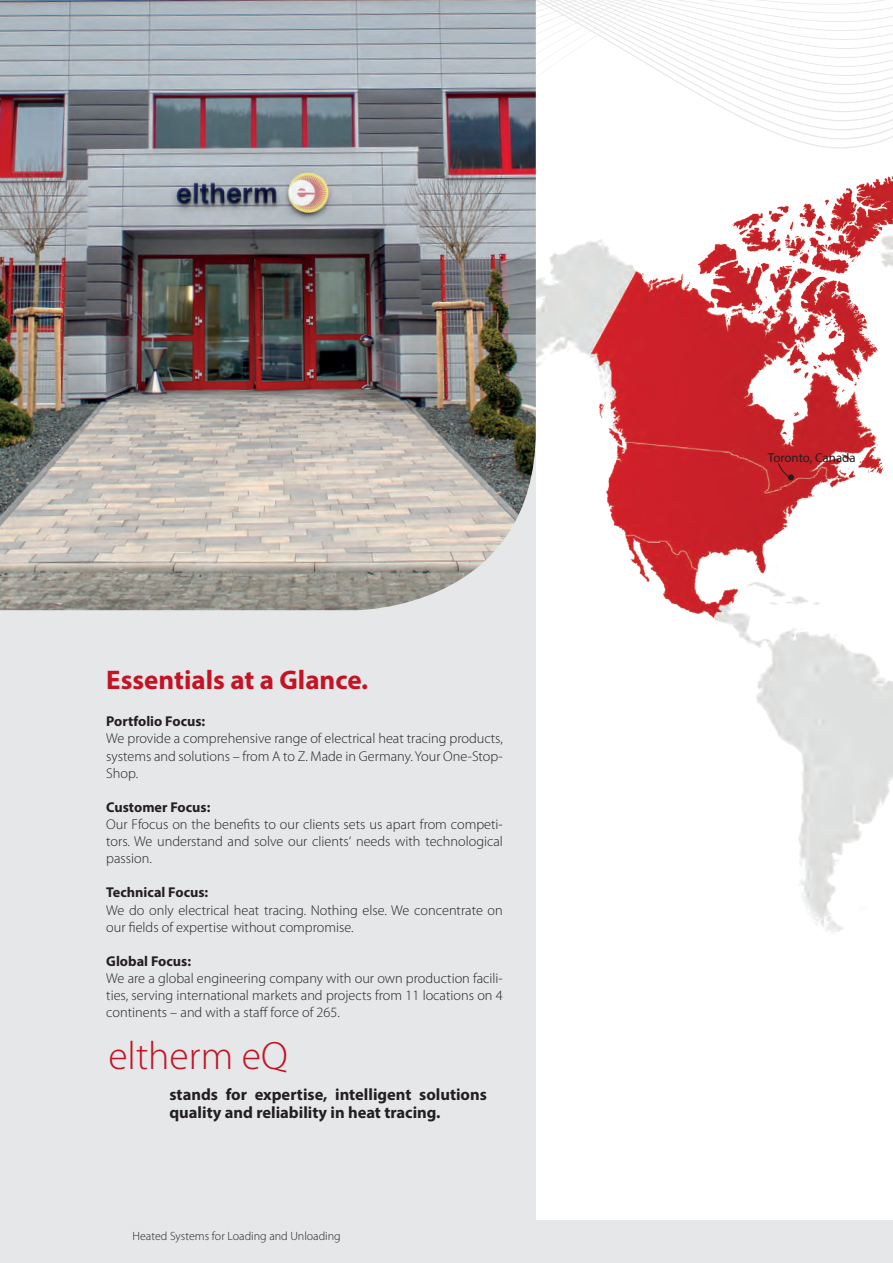
<style>
.page{position:relative;width:893px;height:1263px;background:#fff}
.page>*{position:absolute;margin:0;border:0;box-sizing:border-box;transform-origin:0 0}
.t1{font:300 39.75px "Myriad Pro";color:#c41324}
.t2{font:700 27px "Myriad Pro";color:#c41324}
.t3{font:700 16.5px/18px "Myriad Pro";color:#231f20}
.t4{font:300 14.25px/17.1px "Myriad Pro";color:#231f20;text-align:justify}
.t5{font:700 14.25px "Myriad Pro";color:#231f20}
.t6{font:12.9px "Myriad Pro";color:#231f20}
.t7{font:300 12px "Myriad Pro";color:#231f20}
</style>
<div class="page">
<svg style="left:536px;top:0;width:357px;height:128px"></svg>
<div style="left:119px;top:1220px;width:774px;height:43px;background:#e6e7e9"></div>
<div style="left:0;top:0;width:536px;height:1263px;background:#e6e7e9"></div>
<img style="left:536px;top:128px;width:357px;height:805px">
<div style="left:788px;top:474px;width:6px;height:7px;background:#231f20;border-radius:50%"></div>
<svg style="left:778px;top:462px;width:11px;height:16px"></svg>
<img style="left:0;top:0;width:536px;height:610px">
<h2 class="t2" style="left:106px;top:662px;width:263px">Essentials at a Glance.</h2>
<p class="t5" style="left:106px;top:712px;width:100px">Portfolio Focus:</p>
<p class="t4" style="left:106px;top:730px;width:398px">We provide a comprehensive range of electrical heat tracing products, systems and solutions – from A to Z. Made in Germany. Your One-Stop-Shop.</p>
<p class="t5" style="left:106px;top:798px;width:106px">Customer Focus:</p>
<p class="t4" style="left:106px;top:816px;width:398px">Our Ffocus on the benefits to our clients sets us apart from competi&shy;tors. We understand and solve our clients‘ needs with technological passion.</p>
<p class="t5" style="left:106px;top:883px;width:104px">Technical Focus:</p>
<p class="t4" style="left:106px;top:901px;width:398px">We do only electrical heat tracing. Nothing else. We concentrate on our fields of expertise without compromise.</p>
<p class="t5" style="left:106px;top:952px;width:86px">Global Focus:</p>
<p class="t4" style="left:106px;top:970px;width:398px">We are a global engineering company with our own production facili&shy;ties, serving international markets and projects from 11 locations on 4 continents – and with a staff force of 265.</p>
<h1 class="t1" style="left:108px;top:1033px;width:181px">eltherm eQ</h1>
<p class="t3" style="left:169px;top:1085px;width:319px">stands for expertise, intelligent solutions quality and reliability in heat tracing.</p>
<p class="t7" style="left:133px;top:1229px;width:210px">Heated Systems for Loading and Unloading</p>
<p class="t6" style="left:768px;top:450px;width:89px">Toronto, Canada</p>
</div>
